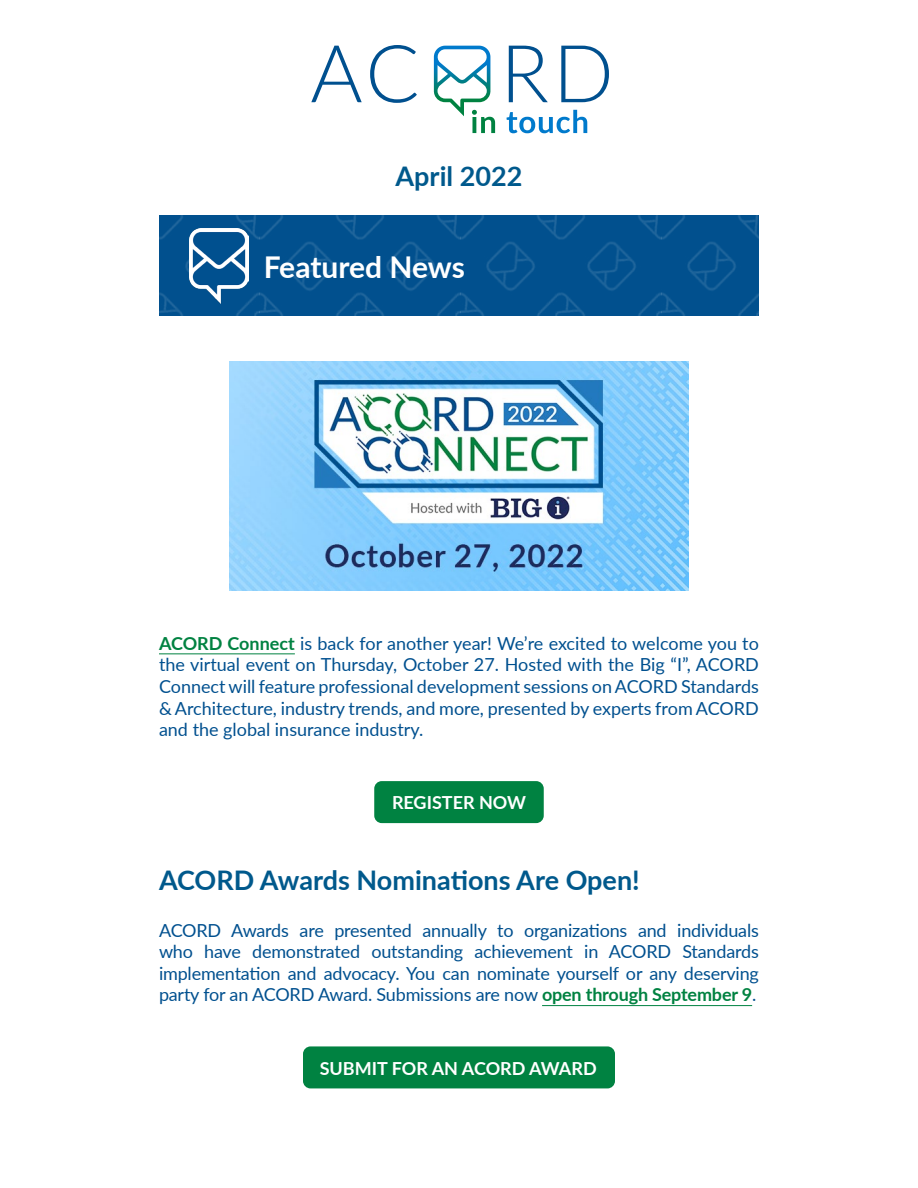
<style>
.page{position:relative;width:918px;height:1188px;background:#fff}
.page>*{position:absolute;margin:0;border:0;box-sizing:border-box;transform-origin:0 0}
.t1{font:700 30px "Lato";letter-spacing:-.005em;color:#fff}
.t2{font:700 27px "Lato";color:#00598c}
.t3{font:18px/21.6px "Lato";letter-spacing:-.01em;color:#00508f;text-align:justify}
.t4{font:700 18px "Lato";color:#fff}
.s1{font-weight:700;color:#008241}
</style>
<div class="page">
<svg style="left:311px;top:46px;width:51px;height:56px"></svg>
<svg style="left:370px;top:45px;width:47px;height:58px"></svg>
<svg style="left:509px;top:46px;width:39px;height:56px"></svg>
<svg style="left:561px;top:46px;width:48px;height:56px"></svg>
<svg style="left:507px;top:110px;width:80px;height:23px"></svg>
<svg style="left:434px;top:46px;width:61px;height:87px"></svg>
<div style="left:374px;top:781px;width:170px;height:42px;background:#008241;border-radius:8px"></div>
<div style="left:303px;top:1046px;width:312px;height:42px;background:#008241;border-radius:8px"></div>
<hr style="left:159px;top:653px;width:136px;height:1px;background:#008241">
<hr style="left:542px;top:1005px;width:210px;height:1px;background:#008241">
<img style="left:159px;top:216px;width:600px;height:100px">
<img style="left:189px;top:229px;width:60px;height:74px">
<img style="left:230px;top:361px;width:458px;height:229px">
<h2 class="t2" style="left:396px;top:156px;width:128px">April 2022</h2>
<h1 class="t1" style="left:264px;top:245px;width:203px">Featured News</h1>
<p class="t3" style="left:159px;top:632px;width:601px"><span class="s1">ACORD Connect</span> is back for another year! We’re excited to welcome you to the virtual event on Thursday, October 27. Hosted with the Big “I”, ACORD Connect will feature professional development sessions on ACORD Standards &amp; Architecture, industry trends, and more, presented by experts from ACORD and the global insurance industry.</p>
<p class="t4" style="left:392px;top:790px;width:136px">REGISTER NOW</p>
<h2 class="t2" style="left:159px;top:860px;width:482px">ACORD Awards Nominations Are Open!</h2>
<p class="t3" style="left:159px;top:919px;width:601px">ACORD Awards are presented annually to organizations and individuals who have demonstrated outstanding achievement in ACORD Standards implementation and advocacy. You can nominate yourself or any deserving party for an ACORD Award. Submissions are now <span class="s1">open through September 9</span>.</p>
<p class="t4" style="left:320px;top:1055px;width:278px">SUBMIT FOR AN ACORD AWARD</p>
</div>
